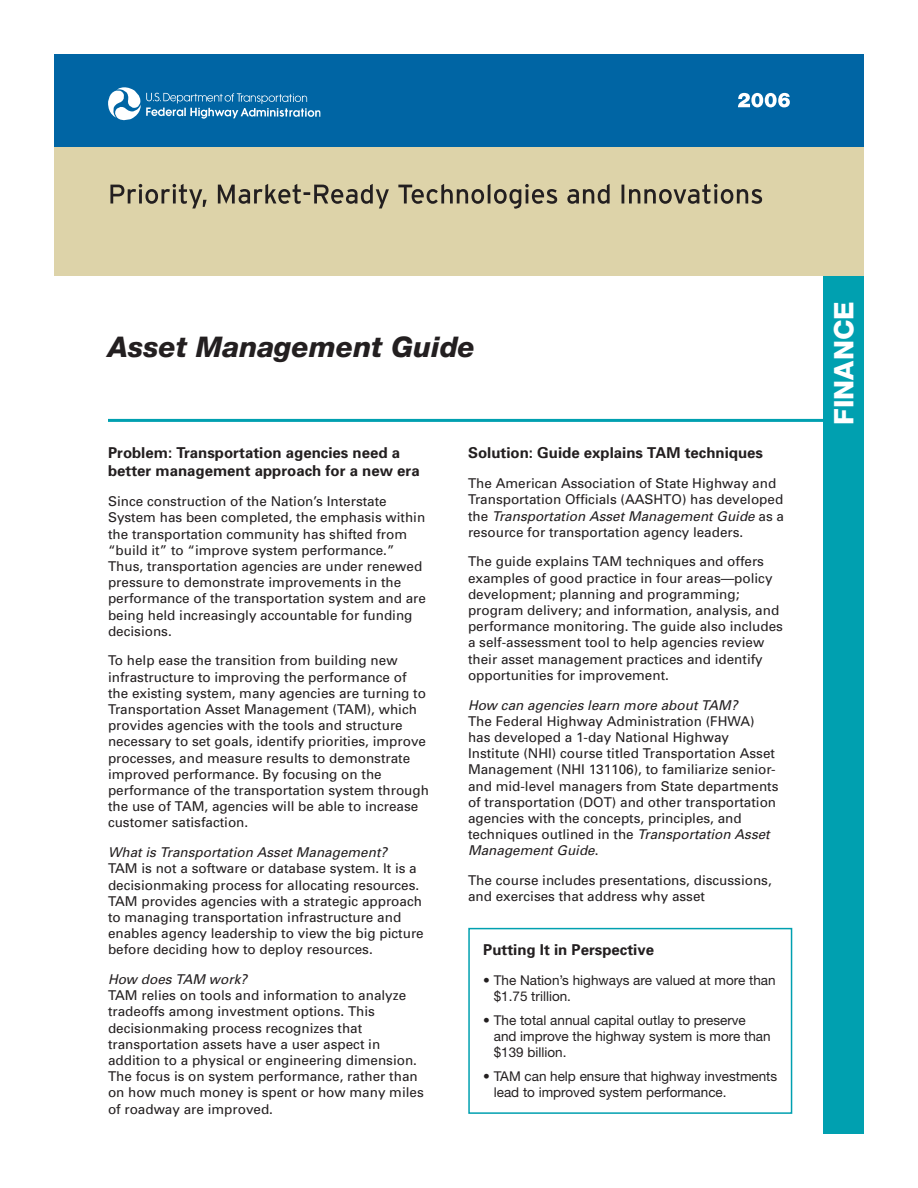
<style>
.page{position:relative;width:918px;height:1188px;background:#fff}
.page>*{position:absolute;margin:0;border:0;box-sizing:border-box;transform-origin:0 0}
.t1{font:italic 800 28.5px "Helvetica Neue";color:#231f20}
.t2{font:800 27px "Helvetica Neue";color:#fff}
.t3{font:700 15px/18px "Univers";color:#231f20}
.t4{font:13.5px/16.2px "Univers";color:#231f20}
.t5{font:13.5px/16.2px "Helvetica Neue";color:#231f20}
.t6{font:italic 13.5px "Univers";color:#231f20}
.s1{font-style:italic}
</style>
<div class="page">
<hr style="left:108px;top:419px;width:730px;height:3px;background:#00a0b0">
<div style="left:824px;top:274px;width:40px;height:860px;background:#00a0b0"></div>
<div style="left:468px;top:928px;width:324px;height:186px;border:2px solid #00a0b0"></div>
<div style="left:54px;top:142px;width:810px;height:134px;background:#ddd3a9"></div>
<svg style="left:110px;top:184px;width:652px;height:25px"></svg>
<div style="left:54px;top:54px;width:810px;height:93px;background:#0065a4"></div>
<svg style="left:108px;top:87px;width:213px;height:34px"></svg>
<svg style="left:738px;top:93px;width:52px;height:14px"></svg>
<h1 class="t1" style="left:108px;top:329px;width:369px">Asset Management Guide</h1>
<p class="t3" style="left:108px;top:444px;width:313px">Problem: Transportation agencies need a better management approach for a new era</p>
<p class="t4" style="left:108px;top:493px;width:320px">Since construction of the Nation’s Interstate System has been completed, the emphasis within the transportation community has shifted from “build it” to “improve system performance.” Thus, transportation agencies are under renewed pressure to demonstrate improvements in the performance of the transportation system and are being held increasingly accountable for funding decisions.</p>
<p class="t4" style="left:108px;top:652px;width:323px">To help ease the transition from building new infrastructure to improving the performance of the existing system, many agencies are turning to Transportation Asset Management (TAM), which provides agencies with the tools and structure necessary to set goals, identify priorities, improve processes, and measure results to demonstrate improved performance. By focusing on the performance of the transportation system through the use of TAM, agencies will be able to increase customer satisfaction.</p>
<p class="t6" style="left:108px;top:844px;width:281px">What is Transportation Asset Management?</p>
<p class="t4" style="left:108px;top:860px;width:317px">TAM is not a software or database system. It is a decisionmaking process for allocating resources.<br>TAM provides agencies with a strategic approach to managing transportation infrastructure and enables agency leadership to view the big picture before deciding how to deploy resources.</p>
<p class="t6" style="left:108px;top:971px;width:141px">How does TAM work?</p>
<p class="t4" style="left:108px;top:987px;width:317px">TAM relies on tools and information to analyze tradeoffs among investment options. This decisionmaking process recognizes that transportation assets have a user aspect in addition to a physical or engineering dimension.<br>The focus is on system performance, rather than on how much money is spent or how many miles of roadway are improved.</p>
<p class="t3" style="left:468px;top:444px;width:297px">Solution: Guide explains TAM techniques</p>
<p class="t4" style="left:468px;top:475px;width:318px">The American Association of State Highway and Transportation Officials (AASHTO) has developed the <span class="s1">Transportation Asset Management Guide</span> as a resource for transportation agency leaders.</p>
<p class="t4" style="left:468px;top:553px;width:317px">The guide explains TAM techniques and offers examples of good practice in four areas—policy development; planning and programming; program delivery; and information, analysis, and performance monitoring. The guide also includes a self-assessment tool to help agencies review their asset management practices and identify opportunities for improvement.</p>
<p class="t6" style="left:468px;top:696px;width:271px">How can agencies learn more about TAM?</p>
<p class="t4" style="left:468px;top:713px;width:312px">The Federal Highway Administration (FHWA) has developed a 1-day National Highway Institute (NHI) course titled Transportation Asset Management (NHI 131106), to familiarize senior&shy;and mid-level managers from State departments of transportation (DOT) and other transportation agencies with the concepts, principles, and techniques outlined in the <span class="s1">Transportation Asset Management Guide</span>.</p>
<p class="t4" style="left:468px;top:872px;width:305px">The course includes presentations, discussions, and exercises that address why asset</p>
<p class="t3" style="left:483px;top:940px;width:172px">Putting It in Perspective</p>
<p class="t5" style="left:494px;top:972px;width:283px;text-indent:-11px">• The Nation’s highways are valued at more than $1.75 trillion.</p>
<p class="t5" style="left:494px;top:1012px;width:278px;text-indent:-11px">• The total annual capital outlay to preserve and improve the highway system is more than $139 billion.</p>
<p class="t5" style="left:494px;top:1068px;width:285px;text-indent:-11px">• TAM can help ensure that highway investments lead to improved system performance.</p>
<h2 class="t2" style="left:828px;top:425px;width:125px;rotate:-90deg">FINANCE</h2>
</div>
